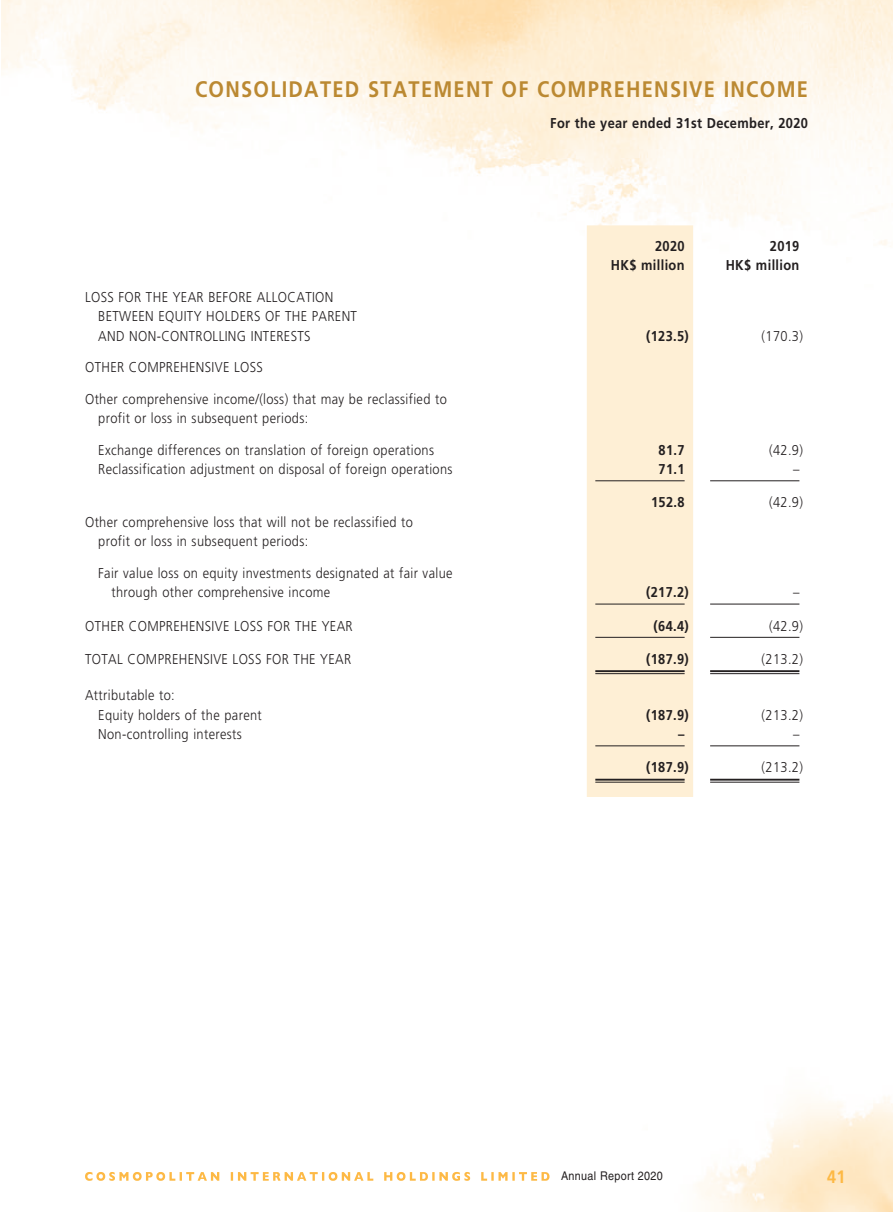
<style>
.page{position:relative;width:893px;height:1212px;background:#fff}
.page>*{position:absolute;margin:0;border:0;box-sizing:border-box;transform-origin:0 0}
.主標題{font:700 22.5px "Frutiger LT Std";letter-spacing:.065em;color:#bb8932;scale:.89 1}
._1__內文{font:700 18px "Frutiger LT Std";color:#fdb945;scale:.9 1}
._1__內文-2{font:300 14.25px "Frutiger LT Std";letter-spacing:.03em;color:#231f20;scale:.9 1}
._1__內文-3{font:700 14.25px "Frutiger LT Std";letter-spacing:.03em;color:#231f20;scale:.9 1}
.t1{font:12px "Helvetica LT Std";letter-spacing:.03em;color:#231f20;scale:.9 1}
</style>
<div class="page">
<img style="left:1px;top:0;width:892px;height:1212px">
<svg style="left:85px;top:1172px;width:464px;height:9px"></svg>
<div style="left:587px;top:225px;width:106px;height:572px;background:#feefd5"></div>
<hr style="left:595px;top:480px;width:90px;height:1px;background:#231f20">
<hr style="left:710px;top:480px;width:89px;height:1px;background:#231f20">
<hr style="left:595px;top:604px;width:90px;height:1px;background:#231f20">
<hr style="left:710px;top:604px;width:89px;height:1px;background:#231f20">
<hr style="left:595px;top:637px;width:90px;height:1px;background:#231f20">
<hr style="left:710px;top:637px;width:89px;height:1px;background:#231f20">
<hr style="left:595px;top:670px;width:90px;height:2px;background:#231f20">
<hr style="left:595px;top:673px;width:90px;height:1px;background:#231f20">
<hr style="left:710px;top:670px;width:89px;height:2px;background:#231f20">
<hr style="left:710px;top:673px;width:89px;height:1px;background:#231f20">
<hr style="left:595px;top:745px;width:90px;height:1px;background:#231f20">
<hr style="left:710px;top:745px;width:89px;height:1px;background:#231f20">
<hr style="left:595px;top:779px;width:90px;height:1px;background:#231f20">
<hr style="left:595px;top:782px;width:90px;height:1px;background:#231f20">
<hr style="left:710px;top:779px;width:89px;height:1px;background:#231f20">
<hr style="left:710px;top:782px;width:89px;height:1px;background:#231f20">
<p class="主標題" style="left:195px;top:76px;width:690px">CONSOLIDATED STATEMENT OF COMPREHENSIVE INCOME</p>
<p class="_1__內文-3" style="left:550px;top:115px;width:288px">For the year ended 31st December, 2020</p>
<p class="_1__內文-3" style="left:655px;top:237px;width:34px">2020</p>
<p class="_1__內文-3" style="left:770px;top:237px;width:34px">2019</p>
<p class="_1__內文-3" style="left:611px;top:257px;width:83px">HK$ million</p>
<p class="_1__內文-3" style="left:726px;top:257px;width:83px">HK$ million</p>
<p class="_1__內文-2" style="left:85px;top:289px;width:278px">LOSS FOR THE YEAR BEFORE ALLOCATION</p>
<p class="_1__內文-2" style="left:98px;top:308px;width:289px">BETWEEN EQUITY HOLDERS OF THE PARENT</p>
<p class="_1__內文-2" style="left:98px;top:328px;width:238px">AND NON-CONTROLLING INTERESTS</p>
<p class="_1__內文-3" style="left:646px;top:327px;width:49px">(123.5)</p>
<p class="_1__內文-2" style="left:762px;top:328px;width:47px">(170.3)</p>
<p class="_1__內文-2" style="left:85px;top:359px;width:199px">OTHER COMPREHENSIVE LOSS</p>
<p class="_1__內文-2" style="left:85px;top:391px;width:403px">Other comprehensive income/(loss) that may be reclassified to</p>
<p class="_1__內文-2" style="left:98px;top:410px;width:235px">profit or loss in subsequent periods:</p>
<p class="_1__內文-2" style="left:98px;top:442px;width:375px">Exchange differences on translation of foreign operations</p>
<p class="_1__內文-3" style="left:659px;top:441px;width:30px">81.7</p>
<p class="_1__內文-2" style="left:769px;top:442px;width:39px">(42.9)</p>
<p class="_1__內文-2" style="left:98px;top:461px;width:395px">Reclassification adjustment on disposal of foreign operations</p>
<p class="_1__內文-3" style="left:659px;top:461px;width:30px">71.1</p>
<p class="_1__內文-2" style="left:793px;top:461px;width:9px">–</p>
<p class="_1__內文-3" style="left:651px;top:494px;width:39px">152.8</p>
<p class="_1__內文-2" style="left:769px;top:494px;width:39px">(42.9)</p>
<p class="_1__內文-2" style="left:85px;top:514px;width:366px">Other comprehensive loss that will not be reclassified to</p>
<p class="_1__內文-2" style="left:98px;top:533px;width:235px">profit or loss in subsequent periods:</p>
<p class="_1__內文-2" style="left:98px;top:565px;width:395px">Fair value loss on equity investments designated at fair value</p>
<p class="_1__內文-2" style="left:111px;top:584px;width:245px">through other comprehensive income</p>
<p class="_1__內文-3" style="left:646px;top:584px;width:49px">(217.2)</p>
<p class="_1__內文-2" style="left:793px;top:584px;width:9px">–</p>
<p class="_1__內文-2" style="left:85px;top:618px;width:299px">OTHER COMPREHENSIVE LOSS FOR THE YEAR</p>
<p class="_1__內文-3" style="left:654px;top:617px;width:41px">(64.4)</p>
<p class="_1__內文-2" style="left:769px;top:618px;width:39px">(42.9)</p>
<p class="_1__內文-2" style="left:85px;top:651px;width:297px">TOTAL COMPREHENSIVE LOSS FOR THE YEAR</p>
<p class="_1__內文-3" style="left:646px;top:650px;width:49px">(187.9)</p>
<p class="_1__內文-2" style="left:762px;top:651px;width:47px">(213.2)</p>
<p class="_1__內文-2" style="left:85px;top:687px;width:101px">Attributable to:</p>
<p class="_1__內文-2" style="left:98px;top:707px;width:183px">Equity holders of the parent</p>
<p class="_1__內文-3" style="left:646px;top:706px;width:49px">(187.9)</p>
<p class="_1__內文-2" style="left:762px;top:707px;width:47px">(213.2)</p>
<p class="_1__內文-2" style="left:98px;top:726px;width:161px">Non-controlling interests</p>
<p class="_1__內文-3" style="left:678px;top:726px;width:9px">–</p>
<p class="_1__內文-2" style="left:793px;top:726px;width:9px">–</p>
<p class="_1__內文-3" style="left:646px;top:759px;width:49px">(187.9)</p>
<p class="_1__內文-2" style="left:762px;top:759px;width:47px">(213.2)</p>
<p class="t1" style="left:561px;top:1169px;width:115px">Annual Report 2020</p>
<p class="_1__內文" style="left:827px;top:1165px;width:22px">41</p>
</div>
